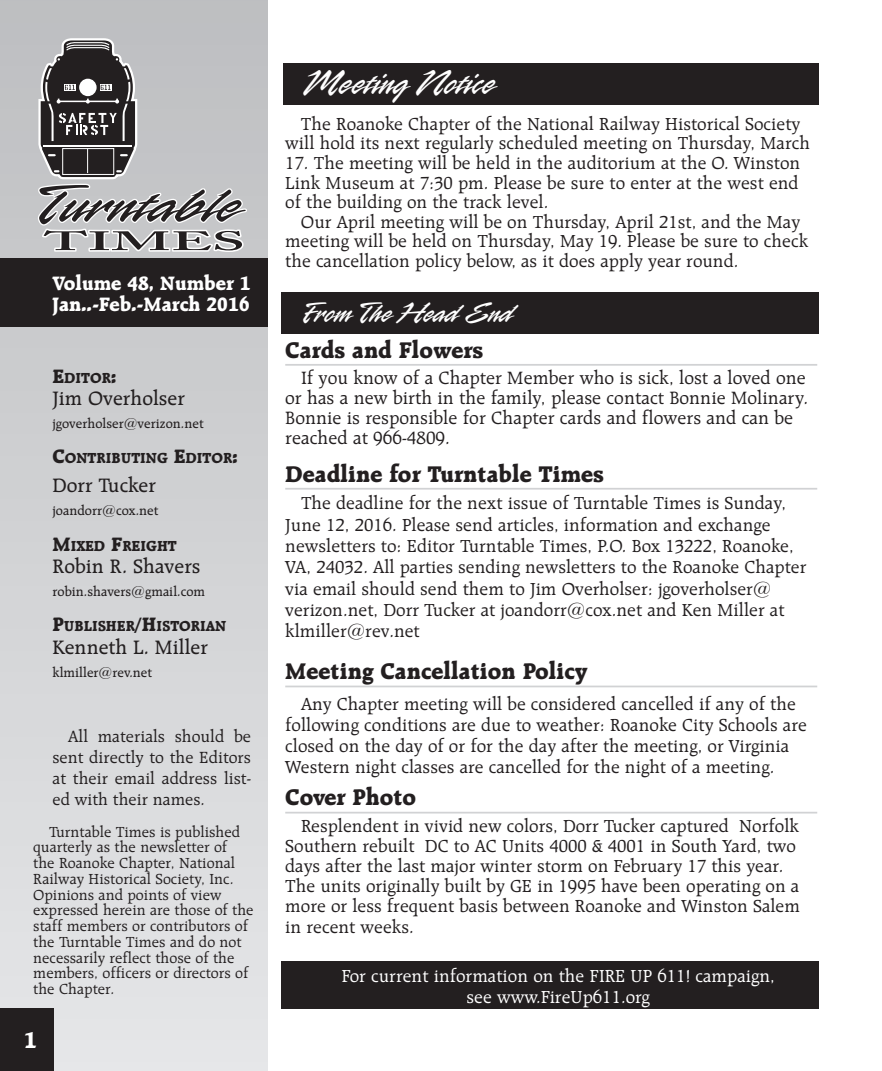
<style>
.page{position:relative;width:882px;height:1071px;background:#fff}
.page>*{position:absolute;margin:0;border:0;box-sizing:border-box;transform-origin:0 0}
.body{font:38.5px "Rapier Plain";color:#fff}
.body-2{font:31.5px "Rapier Plain";color:#fff}
.Head{font:800 24.5px "Raleigh BT";color:#231f20}
.body-3{font:800 24.5px "Raleigh BT";color:#fff}
.body-4{font:500 21px "Raleigh BT";color:#231f20}
.body-5{font:800 21px "Raleigh BT";color:#fff}
.body-6{font:19.25px/20.1px "Raleigh BT";color:#231f20}
.body-7{font:18.9px/21.3px "Raleigh BT";color:#231f20}
.body-8{font:18.9px "Raleigh BT";color:#fff}
.body-9{font:17.5px/21px "Raleigh BT";color:#231f20;text-align:justify}
.body-10{font:15.75px/15.8px "Raleigh BT";color:#231f20}
.body-11{font:800 15.75px "Raleigh BT";color:#231f20}
.body-12{font:500 14px "Raleigh BT";color:#231f20}
.s1{font-size:21px}
</style>
<div class="page">
<div style="left:0;top:0;width:268px;height:1071px;background:linear-gradient(to bottom,#bcbdc0,#e5e6e8)"></div>
<div style="left:0;top:258px;width:268px;height:68px;background:#231f20"></div>
<hr style="left:285px;top:364px;width:532px;height:2px;background:#d1d2d4">
<hr style="left:285px;top:488px;width:532px;height:2px;background:#d1d2d4">
<hr style="left:285px;top:686px;width:532px;height:1px;background:#d1d2d4">
<hr style="left:285px;top:812px;width:532px;height:2px;background:#d1d2d4">
<div style="left:282px;top:292px;width:537px;height:41px;background:#231f20"></div>
<div style="left:282px;top:962px;width:537px;height:47px;background:#231f20"></div>
<div style="left:284px;top:63px;width:535px;height:42px;background:#231f20"></div>
<div style="left:0;top:1008px;width:54px;height:63px;background:#231f20"></div>
<svg style="left:36px;top:37px;width:212px;height:216px;background:#9c9b9d"></svg>
<p class="body-5" style="left:52px;top:270px;width:200px">Volume 48, Number 1</p>
<p class="body-5" style="left:52px;top:291px;width:199px">Jan..-Feb.-March 2016</p>
<p class="body-11" style="left:52px;top:368px;width:66px"><span class="s1">E</span>DITOR<span class="s1">:</span></p>
<p class="body-4" style="left:52px;top:386px;width:134px">Jim Overholser</p>
<p class="body-12" style="left:52px;top:415px;width:153px">jgoverholser@verizon.net</p>
<p class="body-11" style="left:52px;top:449px;width:187px"><span class="s1">C</span>ONTRIBUTING <span class="s1">E</span>DITOR<span class="s1">:</span></p>
<p class="body-4" style="left:52px;top:473px;width:105px">Dorr Tucker</p>
<p class="body-12" style="left:52px;top:502px;width:107px">joandorr@cox.net</p>
<p class="body-11" style="left:52px;top:536px;width:126px"><span class="s1">M</span>IXED <span class="s1">F</span>REIGHT</p>
<p class="body-4" style="left:52px;top:554px;width:150px">Robin R. Shavers</p>
<p class="body-12" style="left:52px;top:583px;width:154px">robin.shavers@gmail.com</p>
<p class="body-11" style="left:52px;top:617px;width:175px"><span class="s1">P</span>UBLISHER<span class="s1">/H</span>ISTORIAN</p>
<p class="body-4" style="left:52px;top:635px;width:157px">Kenneth L. Miller</p>
<p class="body-12" style="left:52px;top:664px;width:101px">klmiller@rev.net</p>
<p class="body-9" style="left:52px;top:725px;width:200px;text-indent:16px">All materials should be sent directly to the Editors at their email address list&shy;ed with their names.</p>
<p class="body-10" style="left:33px;top:823px;width:222px;text-indent:16px">Turntable Times is published quarterly as the newsletter of<br>the Roanoke Chapter, National<br>Railway Historical Society, Inc.<br>Opinions and points of view expressed herein are those of the staff members or contributors of the Turntable Times and do not necessarily reflect those of the members, officers or directors of the Chapter.</p>
<p class="body-3" style="left:24px;top:1025px;width:14px">1</p>
<p class="body" style="left:303px;top:58px;width:193px">Meeting Notice</p>
<p class="body-7" style="left:285px;top:114px;width:526px;line-height:19.6px;text-align:center">The Roanoke Chapter of the National Railway Historical Society will hold its next regularly scheduled meeting on Thursday, March</p>
<p class="body-7" style="left:285px;top:153px;width:517px;line-height:19.6px;text-align:justify">17. The meeting will be held in the auditorium at the O. Winston Link Museum at 7:30 pm. Please be sure to enter at the west end of the building on the track level.</p>
<p class="body-7" style="left:285px;top:212px;width:524px;line-height:19.6px;text-indent:16px">Our April meeting will be on Thursday, April 21st, and the May meeting will be held on Thursday, May 19. Please be sure to check the cancellation policy below, as it does apply year round.</p>
<p class="body-2" style="left:301px;top:293px;width:213px">From The Head End</p>
<p class="Head" style="left:285px;top:335px;width:199px">Cards and Flowers</p>
<p class="body-6" style="left:285px;top:367px;width:525px;text-indent:16px">If you know of a Chapter Member who is sick, lost a loved one or has a new birth in the family, please contact Bonnie Molinary.<br>Bonnie is responsible for Chapter cards and flowers and can be reached at 966-4809.</p>
<p class="Head" style="left:285px;top:458px;width:320px">Deadline for Turntable Times</p>
<p class="body-7" style="left:285px;top:492px;width:523px;text-indent:16px">The deadline for the next issue of Turntable Times is Sunday, June 12, 2016. Please send articles, information and exchange newsletters to: Editor Turntable Times, P.O. Box 13222, Roanoke, VA, 24032. All parties sending newsletters to the Roanoke Chapter via email should send them to Jim Overholser: jgoverholser@ verizon.net, Dorr Tucker at joandorr@cox.net and Ken Miller at klmiller@rev.net</p>
<p class="Head" style="left:285px;top:656px;width:303px">Meeting Cancellation Policy</p>
<p class="body-7" style="left:285px;top:693px;width:523px;text-indent:16px">Any Chapter meeting will be considered cancelled if any of the following conditions are due to weather: Roanoke City Schools are closed on the day of or for the day after the meeting, or Virginia Western night classes are cancelled for the night of a meeting.</p>
<p class="Head" style="left:285px;top:782px;width:132px">Cover Photo</p>
<p class="body-7" style="left:285px;top:815px;width:516px;line-height:20.1px;text-indent:16px">Resplendent in vivid new colors, Dorr Tucker captured Norfolk Southern rebuilt DC to AC Units 4000 &amp; 4001 in South Yard, two days after the last major winter storm on February 17 this year.<br>The units originally built by GE in 1995 have been operating on a more or less frequent basis between Roanoke and Winston Salem in recent weeks.</p>
<p class="body-8" style="left:342px;top:964px;width:435px">For current information on the FIRE UP 611! campaign,</p>
<p class="body-8" style="left:467px;top:986px;width:185px">see www.FireUp611.org</p>
</div>
